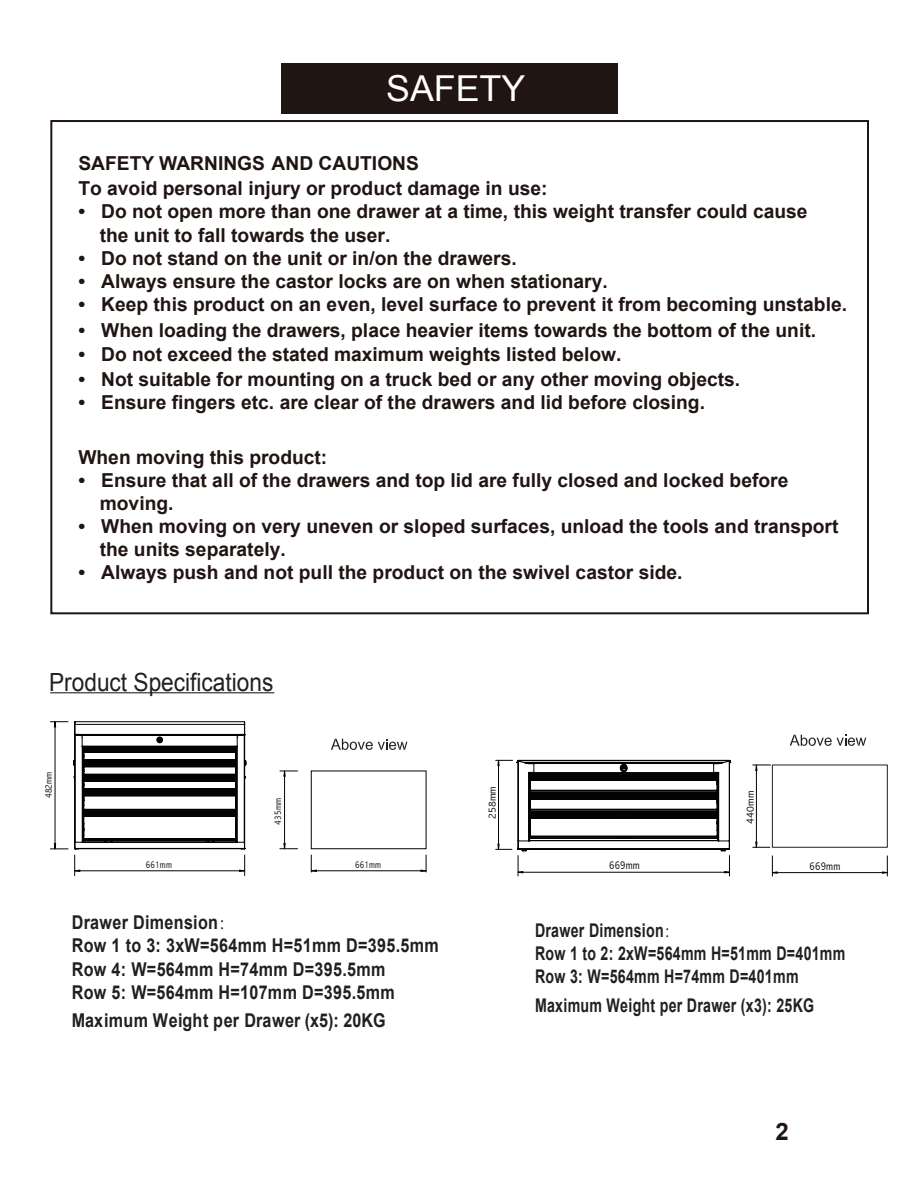
<style>
.page{position:relative;width:916px;height:1186px;background:#fff}
.page>*{position:absolute;margin:0;border:0;box-sizing:border-box;transform-origin:0 0}
.t1{font:35.8px "Arial";color:#fff}
.t2{font:25px "Arial";color:#211f20;scale:.91 1}
.t3{font:700 24px "Arial";color:#201512}
.t4{font:700 19.2px/23px "Arial";color:#201512}
.t5{font:700 19px/23.4px "Arial";letter-spacing:.02em;color:#211f20;scale:.85 1}
.t6{font:700 19px "Arial";color:#211f20;scale:.85 1}
.t7{font:700 18.8px/23.2px "Arial";letter-spacing:.02em;color:#211f20;scale:.75 1}
.t8{font:300 condensed 11.6px "Abadi";letter-spacing:.02em;color:#030303}
.t9{font:300 condensed 10.8px "Abadi";letter-spacing:.02em;color:#030303;scale:1.18 1}
.t10{font:300 condensed 10px "Abadi";letter-spacing:.015em;color:#030303}
.t11{font:300 condensed 9.8px "Abadi";letter-spacing:.02em;color:#030303}
.s1{font-family:"Adobe Song Std";font-weight:300}
</style>
<div class="page">
<div style="left:281px;top:63px;width:337px;height:50px;background:#201512"></div>
<hr style="left:50px;top:692px;width:224px;height:1px;background:#211f20">
<svg style="left:331px;top:739px;width:76px;height:11px"></svg>
<div style="left:311px;top:770px;width:116px;height:79px;background:#fff;border:1px solid #030303"></div>
<svg style="left:50px;top:721px;width:197px;height:155px"></svg>
<hr style="left:311px;top:870px;width:115px;height:1px;background:#030303">
<svg style="left:310px;top:855px;width:7px;height:18px"></svg>
<hr style="left:284px;top:771px;width:1px;height:78px;background:#030303">
<svg style="left:280px;top:770px;width:18px;height:7px"></svg>
<svg style="left:280px;top:842px;width:18px;height:8px"></svg>
<svg style="left:420px;top:855px;width:7px;height:18px"></svg>
<svg style="left:496px;top:759px;width:236px;height:117px"></svg>
<hr style="left:772px;top:872px;width:112px;height:1px;background:#030303">
<svg style="left:882px;top:856px;width:6px;height:20px"></svg>
<svg style="left:771px;top:856px;width:7px;height:20px"></svg>
<hr style="left:756px;top:765px;width:1px;height:82px;background:#030303">
<svg style="left:753px;top:764px;width:17px;height:7px"></svg>
<svg style="left:753px;top:841px;width:17px;height:7px"></svg>
<div style="left:772px;top:765px;width:116px;height:83px;border:1px solid #221f21"></div>
<svg style="left:790px;top:735px;width:76px;height:11px"></svg>
<h1 class="t1" style="left:386px;top:65px;width:141px">SAFETY</h1>
<p class="t4" style="left:78px;top:152px;width:471px;line-height:25px">SAFETY WARNINGS AND CAUTIONS<br>To avoid personal injury or product damage in use:</p>
<p class="t4" style="left:100px;top:201px;width:709px;text-indent:-21px">• Do not open more than one drawer at a time, this weight transfer could cause the unit to fall towards the user.</p>
<p class="t4" style="left:78px;top:247px;width:440px">• Do not stand on the unit or in/on the drawers.</p>
<p class="t4" style="left:78px;top:270px;width:531px">• Always ensure the castor locks are on when stationary.</p>
<p class="t4" style="left:78px;top:293px;width:770px">• Keep this product on an even, level surface to prevent it from becoming unstable.</p>
<p class="t4" style="left:78px;top:319px;width:739px">• When loading the drawers, place heavier items towards the bottom of the unit.</p>
<p class="t4" style="left:78px;top:343px;width:545px">• Do not exceed the stated maximum weights listed below.</p>
<p class="t4" style="left:78px;top:369px;width:663px">• Not suitable for mounting on a truck bed or any other moving objects.</p>
<p class="t4" style="left:78px;top:392px;width:628px">• Ensure fingers etc. are clear of the drawers and lid before closing.</p>
<p class="t4" style="left:78px;top:446px;width:250px">When moving this product:</p>
<p class="t4" style="left:100px;top:469px;width:690px;text-indent:-21px">• Ensure that all of the drawers and top lid are fully closed and locked before moving.</p>
<p class="t4" style="left:100px;top:515px;width:740px;text-indent:-21px">• When moving on very uneven or sloped surfaces, unload the tools and transport the units separately.</p>
<p class="t4" style="left:78px;top:561px;width:606px">• Always push and not pull the product on the swivel castor side.</p>
<h2 class="t2" style="left:49px;top:666px;width:248px">Product Specifications</h2>
<p class="t11" style="left:43px;top:798px;width:28px;rotate:-90deg">482mm</p>
<p class="t11" style="left:272px;top:825px;width:28px;rotate:-90deg">435mm</p>
<p class="t10" style="left:146px;top:858px;width:28px">661mm</p>
<p class="t10" style="left:355px;top:858px;width:28px">661mm</p>
<p class="t5" style="left:72px;top:911px;width:433px">Drawer Dimension<span class="s1">：<br></span>Row 1 to 3: 3xW=564mm H=51mm D=395.5mm</p>
<p class="t5" style="left:72px;top:958px;width:381px;line-height:22.8px">Row 4: W=564mm H=74mm D=395.5mm<br>Row 5: W=564mm H=107mm D=395.5mm</p>
<p class="t6" style="left:72px;top:1008px;width:371px">Maximum Weight per Drawer (x5): 20KG</p>
<p class="t9" style="left:486px;top:819px;width:30px;rotate:-90deg">258mm</p>
<p class="t9" style="left:744px;top:824px;width:30px;rotate:-90deg">440mm</p>
<p class="t8" style="left:609px;top:859px;width:32px">669mm</p>
<p class="t8" style="left:810px;top:859px;width:32px">669mm</p>
<p class="t7" style="left:535px;top:919px;width:415px">Drawer Dimension<span class="s1">：<br></span>Row 1 to 2: 2xW=564mm H=51mm D=401mm<br>Row 3: W=564mm H=74mm D=401mm</p>
<p class="t7" style="left:535px;top:994px;width:374px">Maximum Weight per Drawer (x3): 25KG</p>
<p class="t3" style="left:776px;top:1116px;width:15px">2</p>
</div>
